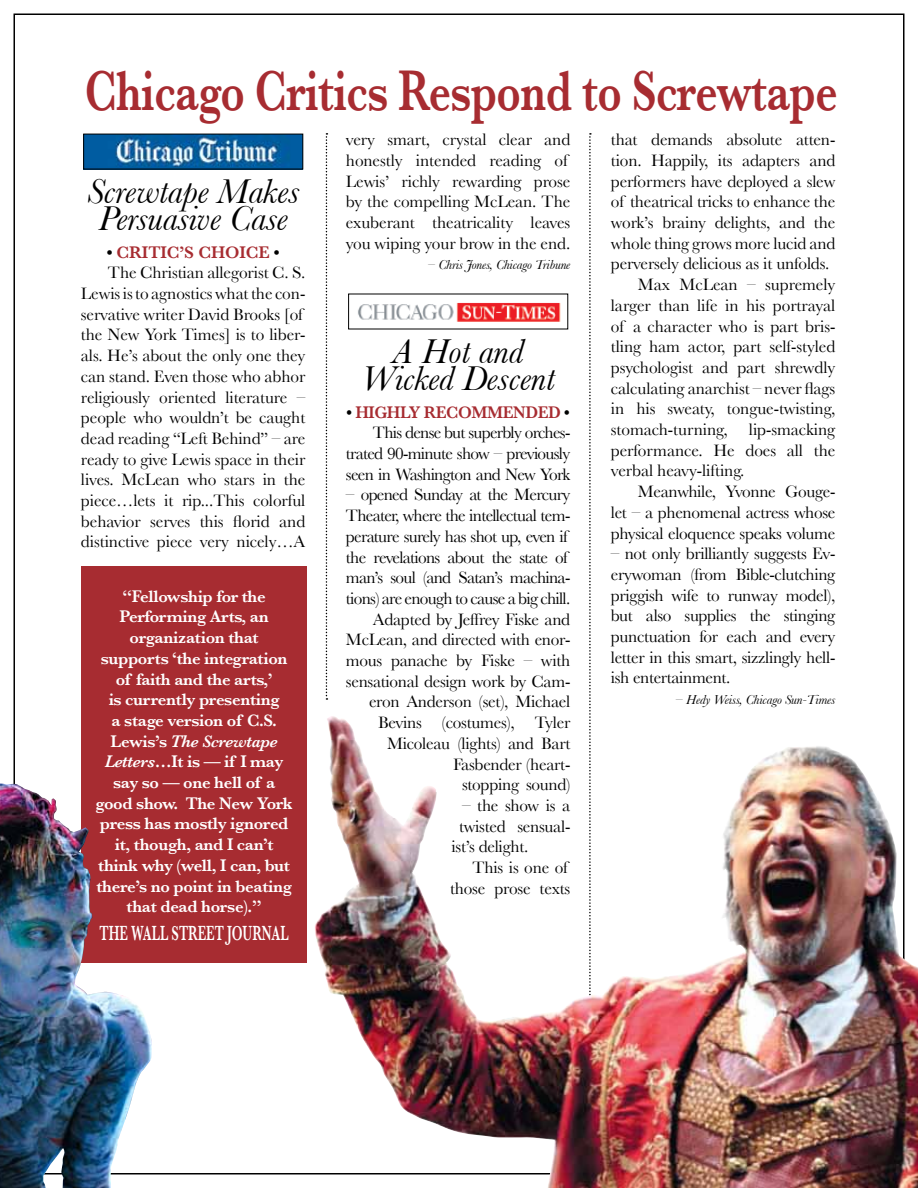
<style>
.page{position:relative;width:918px;height:1188px;background:#fff}
.page>*{position:absolute;margin:0;border:0;box-sizing:border-box;transform-origin:0 0}
.t1{font:600 58.8px "Baskerville";letter-spacing:-.01em;color:#a72c31;scale:.74 1}
.t2{font:italic 36px/27px "Baskerville";letter-spacing:-.005em;color:#000;text-align:center}
.t3{font:600 21px "Baskerville";letter-spacing:-.005em;color:#fff;scale:.62 1}
.t4{font:17.25px/20.7px "Baskerville";letter-spacing:-.01em;color:#000}
.t5{font:600 17.25px/20.7px "Baskerville";letter-spacing:-.02em;color:#fff;text-align:center}
.t6{font:17.25px/20.7px "Baskerville";letter-spacing:-.04em;color:#000;text-align:right}
.t7{font:600 17.25px "Baskerville";letter-spacing:-.005em;color:#a72c31}
.t8{font:italic 13.5px "Baskerville";letter-spacing:-.01em;color:#000}
.s1{color:#000}
.s2{font-style:italic}
.s3{font-weight:600}
.s4{font-weight:600;color:#a72c31}
</style>
<div class="page">
<img style="left:85px;top:136px;width:216px;height:31px">
<img style="left:358px;top:302px;width:203px;height:20px">
<svg style="left:326px;top:133px;width:1px;height:567px"></svg>
<svg style="left:589px;top:133px;width:2px;height:585px"></svg>
<div style="left:81px;top:567px;width:226px;height:396px;background:#a72c31"></div>
<img style="left:0;top:783px;width:152px;height:405px">
<img style="left:314px;top:719px;width:604px;height:469px">
<h1 class="t1" style="left:85px;top:57px;width:1019px">Chicago Critics Respond to Screwtape</h1>
<h2 class="t2" style="left:87px;top:178px;width:214px">Screwtape Makes<br>Persuasive Case</h2>
<p class="t7" style="left:107px;top:242px;width:174px"><span class="s1">•</span> Critic’s Choice <span class="s1">•</span></p>
<p class="t4" style="left:108px;top:262px;width:199px">The Christian allegorist C. S.</p>
<p class="t4" style="left:81px;top:283px;width:226px">Lewis is to agnostics what the con-</p>
<p class="t4" style="left:81px;top:304px;width:223px">servative writer David Brooks [of</p>
<p class="t4" style="left:81px;top:324px;width:226px">the New York Times] is to liber-</p>
<p class="t4" style="left:81px;top:345px;width:226px">als. He’s about the only one they</p>
<p class="t4" style="left:81px;top:366px;width:226px">can stand. Even those who abhor</p>
<p class="t4" style="left:81px;top:386px;width:226px">religiously oriented literature –</p>
<p class="t4" style="left:81px;top:407px;width:226px">people who wouldn’t be caught</p>
<p class="t4" style="left:81px;top:428px;width:226px">dead reading “Left Behind” – are</p>
<p class="t4" style="left:81px;top:449px;width:226px">ready to give Lewis space in their</p>
<p class="t4" style="left:81px;top:469px;width:226px">lives. McLean who stars in the</p>
<p class="t4" style="left:81px;top:490px;width:226px">piece…lets it rip...This colorful</p>
<p class="t4" style="left:81px;top:511px;width:226px">behavior serves this florid and</p>
<p class="t4" style="left:81px;top:531px;width:226px">distinctive piece very nicely…A</p>
<p class="t5" style="left:96px;top:586px;width:199px">“Fellowship for the<br>Performing Arts, an organization that supports ‘the integration of faith and the arts,’<br>is currently presenting<br>a stage version of C.S.<br>Lewis’s <span class="s2">The Screwtape<br>Letters</span>…It is — if I may say so — one hell of a good show. The New York press has mostly ignored it, though, and I can’t think why (well, I can, but there’s no point in beating that dead horse).”</p>
<p class="t3" style="left:100px;top:921px;width:307px">The Wall Street Journal</p>
<p class="t4" style="left:346px;top:129px;width:226px">very smart, crystal clear and honestly intended reading of<br>Lewis’ richly rewarding prose by the compelling McLean. The exuberant theatricality leaves you wiping your brow in the end.</p>
<p class="t8" style="left:429px;top:257px;width:143px">– Chris Jones, Chicago Tribune</p>
<h2 class="t2" style="left:362px;top:338px;width:195px">A Hot and<br>Wicked Descent</h2>
<p class="t6" style="left:346px;top:401px;width:226px"><span class="s3">•</span> <span class="s4">Highly recommended</span> <span class="s3">•<br></span>This dense but superbly orches&shy;trated 90-minute show – previously seen in Washington and New York</p>
<p class="t4" style="left:346px;top:484px;width:226px;text-align:right">– opened Sunday at the Mercury<br>Theater, where the intellectual tem&shy;perature surely has shot up, even if the revelations about the state of man’s soul (and Satan’s machina&shy;tions) are enough to cause a big chill.<br>Adapted by Jeffrey Fiske and<br>McLean, and directed with enor&shy;mous panache by Fiske – with sensational design work by Cam&shy;eron Anderson (set), Michael<br>Bevins (costumes), Tyler<br>Micoleau (lights) and Bart<br>Fasbender (heart-<br>stopping sound)</p>
<p class="t4" style="left:462px;top:795px;width:110px">– the show is a</p>
<p class="t4" style="left:459px;top:815px;width:113px">twisted sensual-</p>
<p class="t4" style="left:452px;top:836px;width:79px">ist’s delight.</p>
<p class="t4" style="left:473px;top:857px;width:97px">This is one of</p>
<p class="t4" style="left:450px;top:878px;width:122px">those prose texts</p>
<p class="t4" style="left:611px;top:129px;width:226px">that demands absolute atten-</p>
<p class="t4" style="left:611px;top:150px;width:226px">tion. Happily, its adapters and</p>
<p class="t4" style="left:611px;top:171px;width:226px">performers have deployed a slew</p>
<p class="t4" style="left:611px;top:191px;width:226px">of theatrical tricks to enhance the</p>
<p class="t4" style="left:611px;top:212px;width:226px">work’s brainy delights, and the</p>
<p class="t4" style="left:611px;top:233px;width:226px">whole thing grows more lucid and</p>
<p class="t4" style="left:611px;top:253px;width:220px">perversely delicious as it unfolds.</p>
<p class="t4" style="left:638px;top:274px;width:199px">Max McLean – supremely</p>
<p class="t4" style="left:611px;top:295px;width:226px">larger than life in his portrayal</p>
<p class="t4" style="left:611px;top:315px;width:226px">of a character who is part bris-</p>
<p class="t4" style="left:611px;top:336px;width:226px">tling ham actor, part self-styled</p>
<p class="t4" style="left:611px;top:357px;width:226px">psychologist and part shrewdly</p>
<p class="t4" style="left:611px;top:378px;width:226px">calculating anarchist – never flags</p>
<p class="t4" style="left:611px;top:398px;width:226px">in his sweaty, tongue-twisting,</p>
<p class="t4" style="left:611px;top:419px;width:226px">stomach-turning, lip-smacking</p>
<p class="t4" style="left:611px;top:440px;width:226px">performance. He does all the</p>
<p class="t4" style="left:611px;top:460px;width:135px">verbal heavy-lifting.</p>
<p class="t4" style="left:638px;top:481px;width:199px">Meanwhile, Yvonne Gouge-</p>
<p class="t4" style="left:611px;top:502px;width:226px">let – a phenomenal actress whose</p>
<p class="t4" style="left:611px;top:522px;width:226px">physical eloquence speaks volume</p>
<p class="t4" style="left:611px;top:543px;width:226px;text-align:justify">– not only brilliantly suggests Ev&shy;erywoman (from Bible-clutching priggish wife to runway model), but also supplies the stinging punctuation for each and every letter in this smart, sizzlingly hell&shy;ish entertainment.</p>
<p class="t8" style="left:676px;top:692px;width:161px">– Hedy Weiss, Chicago Sun-Times</p>
</div>
